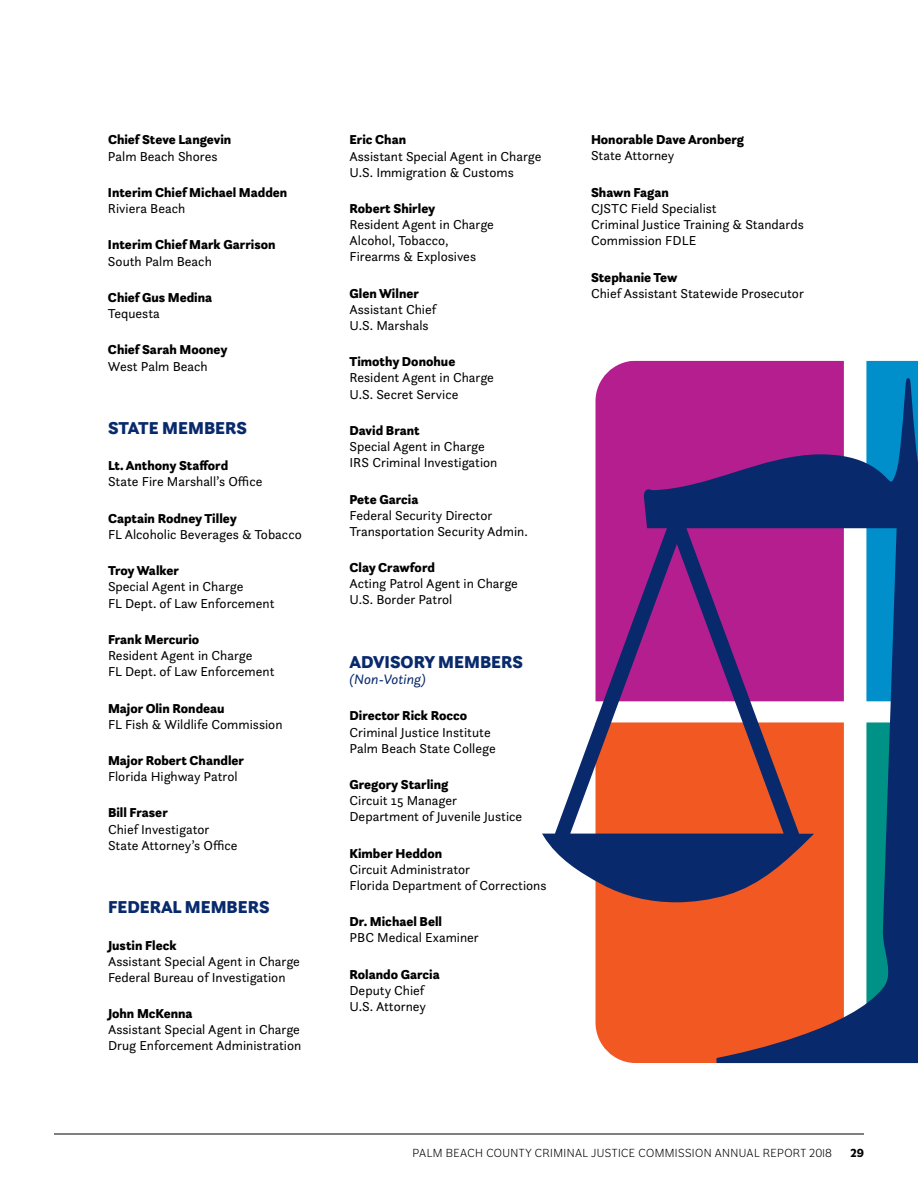
<style>
.page{position:relative;width:918px;height:1188px;background:#fff}
.page>*{position:absolute;margin:0;border:0;box-sizing:border-box;transform-origin:0 0}
.t1{font:900 18px "Questa Sans";color:#08296c}
.t2{font:italic 14.25px "Questa Sans";color:#08296c}
.t3{font:13.5px/16px "Questa Sans";color:#000}
.t4{font:900 13.5px "Questa Sans";color:#000}
.t5{font:300 12px "Americane";letter-spacing:.035em;color:#000}
.t6{font:700 12px "Americane";color:#000}
</style>
<div class="page">
<hr style="left:54px;top:1134px;width:810px;height:1px;background:#000">
<svg style="left:866px;top:361px;width:52px;height:17px"></svg>
<div style="left:603px;top:361px;width:241px;height:17px;background:#b41e8e"></div>
<svg style="left:542px;top:378px;width:376px;height:685px"></svg>
<p class="t4" style="left:108px;top:131px;width:125px">Chief Steve Langevin</p>
<p class="t3" style="left:108px;top:148px;width:111px">Palm Beach Shores</p>
<p class="t4" style="left:108px;top:184px;width:181px">Interim Chief Michael Madden</p>
<p class="t3" style="left:108px;top:200px;width:79px">Riviera Beach</p>
<p class="t4" style="left:108px;top:236px;width:169px">Interim Chief Mark Garrison</p>
<p class="t3" style="left:108px;top:253px;width:105px">South Palm Beach</p>
<p class="t4" style="left:108px;top:289px;width:106px">Chief Gus Medina</p>
<p class="t3" style="left:108px;top:305px;width:53px">Tequesta</p>
<p class="t4" style="left:108px;top:341px;width:121px">Chief Sarah Mooney</p>
<p class="t3" style="left:108px;top:358px;width:101px">West Palm Beach</p>
<h1 class="t1" style="left:108px;top:416px;width:141px">STATE MEMBERS</h1>
<p class="t4" style="left:108px;top:457px;width:122px">Lt. Anthony Stafford</p>
<p class="t3" style="left:108px;top:474px;width:156px">State Fire Marshall’s Office</p>
<p class="t4" style="left:108px;top:509px;width:130px">Captain Rodney Tilley</p>
<p class="t3" style="left:108px;top:526px;width:195px">FL Alcoholic Beverages &amp; Tobacco</p>
<p class="t4" style="left:108px;top:562px;width:72px">Troy Walker</p>
<p class="t3" style="left:108px;top:579px;width:137px">Special Agent in Charge</p>
<p class="t3" style="left:108px;top:595px;width:168px">FL Dept. of Law Enforcement</p>
<p class="t4" style="left:108px;top:631px;width:93px">Frank Mercurio</p>
<p class="t3" style="left:108px;top:647px;width:168px">Resident Agent in Charge<br>FL Dept. of Law Enforcement</p>
<p class="t4" style="left:108px;top:699px;width:118px">Major Olin Rondeau</p>
<p class="t3" style="left:108px;top:716px;width:176px">FL Fish &amp; Wildlife Commission</p>
<p class="t4" style="left:108px;top:752px;width:138px">Major Robert Chandler</p>
<p class="t3" style="left:108px;top:768px;width:131px">Florida Highway Patrol</p>
<p class="t4" style="left:108px;top:804px;width:61px">Bill Fraser</p>
<p class="t3" style="left:108px;top:821px;width:131px">Chief Investigator<br>State Attorney’s Office</p>
<h1 class="t1" style="left:108px;top:895px;width:163px">FEDERAL MEMBERS</h1>
<p class="t4" style="left:108px;top:936px;width:70px">Justin Fleck</p>
<p class="t3" style="left:108px;top:953px;width:194px">Assistant Special Agent in Charge<br>Federal Bureau of Investigation</p>
<p class="t4" style="left:108px;top:1005px;width:86px">John McKenna</p>
<p class="t3" style="left:108px;top:1021px;width:195px">Assistant Special Agent in Charge<br>Drug Enforcement Administration</p>
<p class="t4" style="left:350px;top:131px;width:58px">Eric Chan</p>
<p class="t3" style="left:350px;top:148px;width:194px">Assistant Special Agent in Charge<br>U.S. Immigration &amp; Customs</p>
<p class="t4" style="left:350px;top:200px;width:87px">Robert Shirley</p>
<p class="t3" style="left:350px;top:216px;width:146px">Resident Agent in Charge<br>Alcohol, Tobacco,<br>Firearms &amp; Explosives</p>
<p class="t4" style="left:350px;top:284px;width:71px">Glen Wilner</p>
<p class="t3" style="left:350px;top:301px;width:88px">Assistant Chief<br>U.S. Marshals</p>
<p class="t4" style="left:350px;top:353px;width:107px">Timothy Donohue</p>
<p class="t3" style="left:350px;top:370px;width:146px">Resident Agent in Charge<br>U.S. Secret Service</p>
<p class="t4" style="left:350px;top:422px;width:72px">David Brant</p>
<p class="t3" style="left:350px;top:438px;width:149px">Special Agent in Charge<br>IRS Criminal Investigation</p>
<p class="t4" style="left:350px;top:490px;width:70px">Pete Garcia</p>
<p class="t3" style="left:350px;top:507px;width:180px">Federal Security Director<br>Transportation Security Admin.</p>
<p class="t4" style="left:350px;top:559px;width:87px">Clay Crawford</p>
<p class="t3" style="left:350px;top:575px;width:170px">Acting Patrol Agent in Charge<br>U.S. Border Patrol</p>
<h1 class="t1" style="left:350px;top:650px;width:175px">ADVISORY MEMBERS</h1>
<p class="t2" style="left:349px;top:670px;width:78px">(Non-Voting)</p>
<p class="t4" style="left:350px;top:707px;width:119px">Director Rick Rocco</p>
<p class="t3" style="left:350px;top:724px;width:143px">Criminal Justice Institute</p>
<p class="t3" style="left:350px;top:740px;width:148px">Palm Beach State College</p>
<p class="t4" style="left:350px;top:776px;width:100px">Gregory Starling</p>
<p class="t3" style="left:350px;top:792px;width:174px">Circuit 15 Manager<br>Department of Juvenile Justice</p>
<p class="t4" style="left:350px;top:844px;width:94px">Kimber Heddon</p>
<p class="t3" style="left:350px;top:861px;width:122px">Circuit Administrator</p>
<p class="t3" style="left:350px;top:877px;width:199px">Florida Department of Corrections</p>
<p class="t4" style="left:350px;top:913px;width:94px">Dr. Michael Bell</p>
<p class="t3" style="left:350px;top:929px;width:131px">PBC Medical Examiner</p>
<p class="t4" style="left:350px;top:965px;width:92px">Rolando Garcia</p>
<p class="t3" style="left:350px;top:982px;width:78px">Deputy Chief<br>U.S. Attorney</p>
<p class="t4" style="left:591px;top:131px;width:155px">Honorable Dave Aronberg</p>
<p class="t3" style="left:591px;top:148px;width:85px">State Attorney</p>
<p class="t4" style="left:591px;top:183px;width:79px">Shawn Fagan</p>
<p class="t3" style="left:591px;top:200px;width:127px">CJSTC Field Specialist</p>
<p class="t3" style="left:591px;top:216px;width:214px">Criminal Justice Training &amp; Standards<br>Commission FDLE</p>
<p class="t4" style="left:591px;top:268px;width:88px">Stephanie Tew</p>
<p class="t3" style="left:591px;top:285px;width:215px">Chief Assistant Statewide Prosecutor</p>
<p class="t5" style="left:413px;top:1146px;width:421px">PALM BEACH COUNTY CRIMINAL JUSTICE COMMISSION ANNUAL REPORT 2018</p>
<p class="t6" style="left:850px;top:1146px;width:15px">29</p>
</div>
